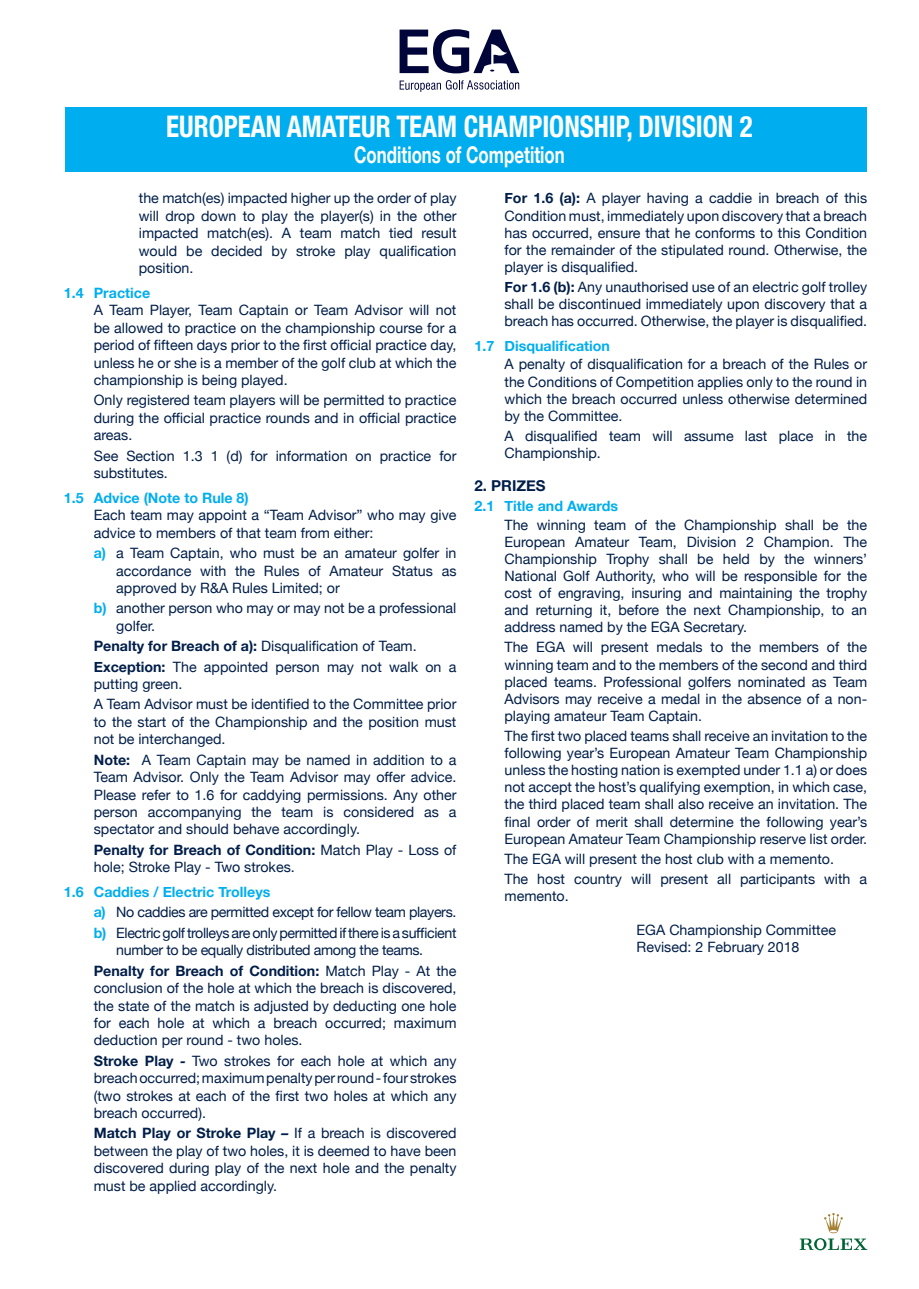
<style>
.page{position:relative;width:919px;height:1289px;background:#fff}
.page>*{position:absolute;margin:0;border:0;box-sizing:border-box;transform-origin:0 0}
.t1{font:700 condensed 29.7px "Helvetica Neue";color:#fff;scale:.91 1}
.t2{font:700 23.1px "Helvetica Neue";color:#fff;scale:.73 1}
.t3{font:700 15px "Helvetica Neue";color:#001e49}
.t4{font:14.25px/17.4px "Helvetica Neue";color:#001e49;text-align:justify}
.t5{font:14.25px/17.4px "Helvetica Neue";letter-spacing:-.03em;color:#001e49}
.t6{font:700 14.25px "Helvetica Neue";color:#00aeef}
.t7{font:14.25px "Helvetica Neue";letter-spacing:-.025em;color:#001e49}
.s1{font-weight:700;color:#00aeef}
.s2{font-weight:700}
.s3{font-weight:700;font-style:italic}
</style>
<div class="page">
<svg style="left:799px;top:1213px;width:68px;height:37px"></svg>
<div style="left:65px;top:107px;width:801px;height:64px;background:#00aeef"></div>
<svg style="left:399px;top:80px;width:120px;height:12px"></svg>
<svg style="left:399px;top:29px;width:120px;height:44px"></svg>
<h1 class="t1" style="left:166px;top:102px;width:646px">EUROPEAN AMATEUR TEAM CHAMPIONSHIP, DIVISION 2</h1>
<h2 class="t2" style="left:354px;top:136px;width:290px">Conditions of Competition</h2>
<p class="t4" style="left:139px;top:190px;width:319px">the match(es) impacted higher up the order of play will drop down to play the player(s) in the other impacted match(es). A team match tied result would be decided by stroke play qualification position.</p>
<p class="t6" style="left:64px;top:282px;width:88px">1.4 Practice</p>
<p class="t4" style="left:94px;top:302px;width:364px">A Team Player, Team Captain or Team Advisor will not be allowed to practice on the championship course for a period of fifteen days prior to the first official practice day, unless he or she is a member of the golf club at which the championship is being played.</p>
<p class="t4" style="left:94px;top:392px;width:364px">Only registered team players will be permitted to practice during the official practice rounds and in official practice areas.</p>
<p class="t4" style="left:94px;top:447px;width:364px">See Section 1.3 1 (d) for information on practice for substitutes.</p>
<p class="t6" style="left:64px;top:486px;width:186px">1.5 Advice (Note to Rule 8)</p>
<p class="t4" style="left:94px;top:507px;width:364px">Each team may appoint a “Team Advisor” who may give advice to members of that team from either:</p>
<p class="t4" style="left:116px;top:545px;width:341px;text-indent:-22px"><span class="s1">a)</span> a Team Captain, who must be an amateur golfer in accordance with the Rules of Amateur Status as approved by R&amp;A Rules Limited; or</p>
<p class="t4" style="left:116px;top:600px;width:341px;text-indent:-22px"><span class="s1">b)</span> another person who may or may not be a professional golfer.</p>
<p class="t4" style="left:94px;top:638px;width:324px"><span class="s2">Penalty for Breach of a):</span> Disqualification of Team.</p>
<p class="t4" style="left:94px;top:658px;width:364px"><span class="s2">Exception:</span> The appointed person may not walk on a putting green.</p>
<p class="t4" style="left:94px;top:696px;width:364px">A Team Advisor must be identified to the Committee prior to the start of the Championship and the position must not be interchanged.</p>
<p class="t4" style="left:94px;top:751px;width:364px"><span class="s2">Note:</span> A Team Captain may be named in addition to a Team Advisor. Only the Team Advisor may offer advice.<br>Please refer to 1.6 for caddying permissions. Any other person accompanying the team is considered as a spectator and should behave accordingly.</p>
<p class="t4" style="left:94px;top:841px;width:364px"><span class="s2">Penalty for Breach of Condition:</span> Match Play - Loss of hole; Stroke Play - Two strokes.</p>
<p class="t6" style="left:64px;top:880px;width:208px">1.6 Caddies / Electric Trolleys</p>
<p class="t7" style="left:94px;top:902px;width:364px"><span class="s1">a)</span> No caddies are permitted except for fellow team players.</p>
<p class="t5" style="left:116px;top:924px;width:341px;text-indent:-22px"><span class="s1">b)</span> Electric golf trolleys are only permitted if there is a sufficient number to be equally distributed among the teams.</p>
<p class="t4" style="left:94px;top:962px;width:364px"><span class="s2">Penalty for Breach of Condition:</span> Match Play - At the conclusion of the hole at which the breach is discovered, the state of the match is adjusted by deducting one hole for each hole at which a breach occurred; maximum deduction per round - two holes.</p>
<p class="t4" style="left:94px;top:1052px;width:364px"><span class="s2">Stroke Play</span> <span class="s3">-</span> Two strokes for each hole at which any breach occurred; maximum penalty per round - four strokes (two strokes at each of the first two holes at which any breach occurred).</p>
<p class="t4" style="left:94px;top:1125px;width:364px"><span class="s2">Match Play or Stroke Play</span> <span class="s3">–</span> If a breach is discovered between the play of two holes, it is deemed to have been discovered during play of the next hole and the penalty must be applied accordingly.</p>
<p class="t4" style="left:504px;top:191px;width:364px"><span class="s2">For 1.6 (a):</span> A player having a caddie in breach of this Condition must, immediately upon discovery that a breach has occurred, ensure that he conforms to this Condition for the remainder of the stipulated round. Otherwise, the player is disqualified.</p>
<p class="t4" style="left:504px;top:279px;width:364px"><span class="s2">For 1.6 (b):</span> Any unauthorised use of an electric golf trolley shall be discontinued immediately upon discovery that a breach has occurred. Otherwise, the player is disqualified.</p>
<p class="t6" style="left:474px;top:334px;width:137px">1.7 Disqualification</p>
<p class="t4" style="left:504px;top:356px;width:364px">A penalty of disqualification for a breach of the Rules or the Conditions of Competition applies only to the round in which the breach occurred unless otherwise determined by the Committee.</p>
<p class="t4" style="left:504px;top:428px;width:364px">A disqualified team will assume last place in the<br>Championship.</p>
<p class="t3" style="left:474px;top:474px;width:73px">2. PRIZES</p>
<p class="t6" style="left:474px;top:495px;width:145px">2.1 Title and Awards</p>
<p class="t4" style="left:504px;top:517px;width:364px">The winning team of the Championship shall be the European Amateur Team, Division 2 Champion. The Championship Trophy shall be held by the winners’ National Golf Authority, who will be responsible for the cost of engraving, insuring and maintaining the trophy and returning it, before the next Championship, to an address named by the EGA Secretary.</p>
<p class="t4" style="left:504px;top:639px;width:364px">The EGA will present medals to the members of the winning team and to the members of the second and third placed teams. Professional golfers nominated as Team Advisors may receive a medal in the absence of a non&shy;playing amateur Team Captain.</p>
<p class="t4" style="left:504px;top:728px;width:364px">The first two placed teams shall receive an invitation to the following year’s European Amateur Team Championship unless the hosting nation is exempted under 1.1 a) or does not accept the host’s qualifying exemption, in which case, the third placed team shall also receive an invitation. The final order of merit shall determine the following year’s European Amateur Team Championship reserve list order.</p>
<p class="t4" style="left:504px;top:850px;width:331px">The EGA will present the host club with a memento.</p>
<p class="t4" style="left:504px;top:871px;width:364px">The host country will present all participants with a memento.</p>
<p class="t4" style="left:636px;top:922px;width:201px">EGA Championship Committee</p>
<p class="t4" style="left:636px;top:939px;width:164px">Revised: 2 February 2018</p>
</div>
